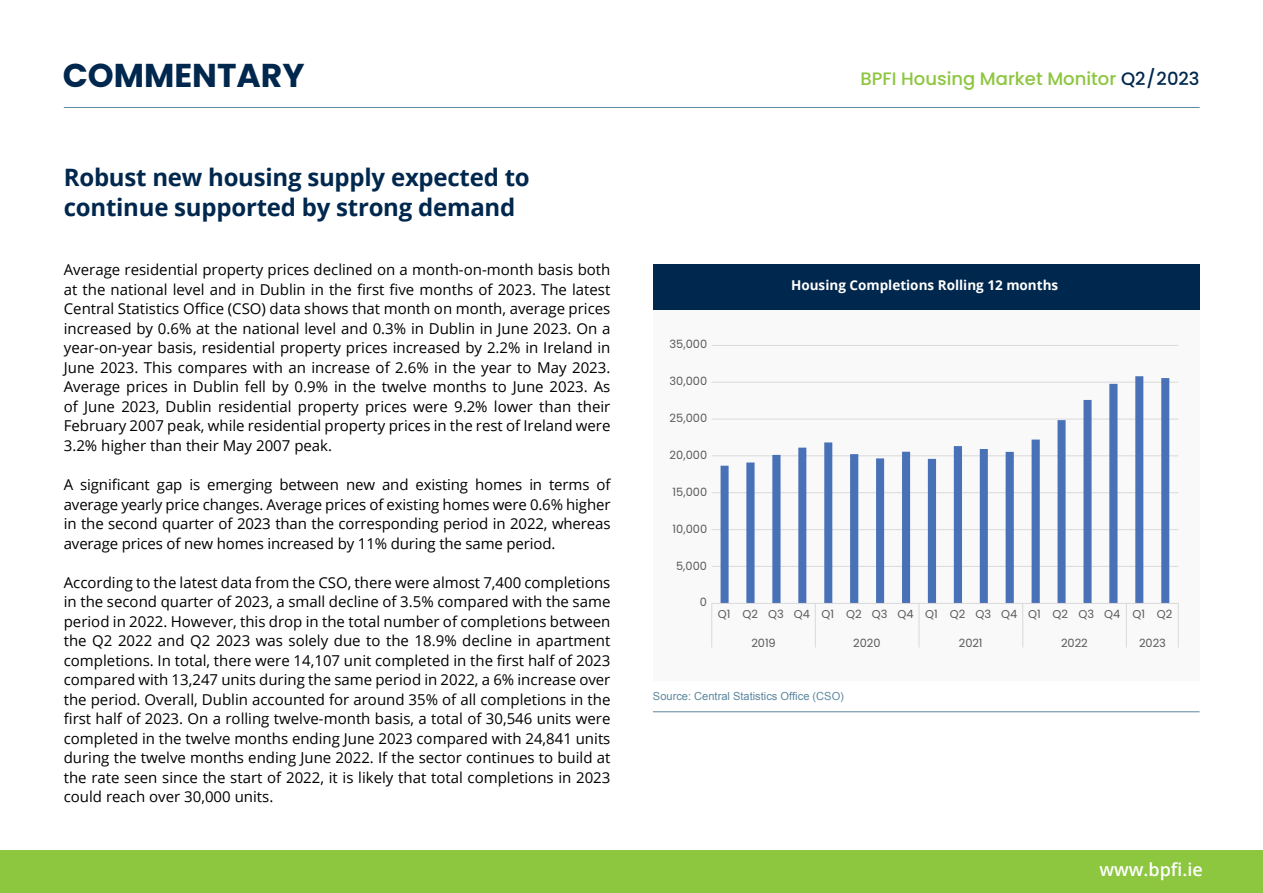
<style>
.page{position:relative;width:1263px;height:893px;background:#fff}
.page>*{position:absolute;margin:0;border:0;box-sizing:border-box;transform-origin:0 0}
.t1{font:700 33px "Poppins";color:#00274d}
.t2{font:700 24px/30px "Open Sans";letter-spacing:-.01em;color:#00274d}
.t3{font:500 18px "Poppins";color:#8dc63f}
.t4{font:600 18px "Open Sans";color:#fff}
.t5{font:15px/19.5px "Open Sans";color:#000;text-align:justify}
.t6{font:700 13.5px "Open Sans";color:#fff}
.t7{font:11.4px "Poppins";color:#595a5a}
.t8{font:11.1px "Arial";color:#5d87a1}
.s1{color:#00274d}
</style>
<div class="page">
<div style="left:0;top:850px;width:1263px;height:43px;background:#8dc63f"></div>
<hr style="left:653px;top:711px;width:546px;height:1px;background:#5d87a1">
<div style="left:653px;top:310px;width:546px;height:370px;background:#f9f9f9"></div>
<div style="left:653px;top:264px;width:546px;height:46px;background:#00274d"></div>
<hr style="left:64px;top:107px;width:1135px;height:1px;background:#5d87a1">
<hr style="left:712px;top:566px;width:466px;height:1px;background:#dad9d9">
<hr style="left:712px;top:529px;width:466px;height:1px;background:#dad9d9">
<hr style="left:712px;top:492px;width:466px;height:1px;background:#dad9d9">
<hr style="left:712px;top:455px;width:466px;height:1px;background:#dad9d9">
<hr style="left:712px;top:419px;width:466px;height:1px;background:#dad9d9">
<hr style="left:712px;top:382px;width:466px;height:1px;background:#dad9d9">
<hr style="left:712px;top:345px;width:466px;height:1px;background:#dad9d9">
<svg style="left:720px;top:376px;width:449px;height:227px"></svg>
<hr style="left:712px;top:603px;width:466px;height:1px;background:#dad9d9">
<svg style="left:711px;top:603px;width:1px;height:44px"></svg>
<svg style="left:815px;top:604px;width:1px;height:43px"></svg>
<svg style="left:918px;top:604px;width:1px;height:43px"></svg>
<svg style="left:1022px;top:604px;width:1px;height:43px"></svg>
<svg style="left:1126px;top:604px;width:1px;height:43px"></svg>
<svg style="left:1178px;top:603px;width:1px;height:44px"></svg>
<h1 class="t1" style="left:63px;top:56px;width:243px">COMMENTARY</h1>
<h2 class="t2" style="left:64px;top:162px;width:467px">Robust new housing supply expected to continue supported by strong demand</h2>
<p class="t5" style="left:64px;top:260px;width:548px">Average residential property prices declined on a month-on-month basis both at the national level and in Dublin in the first five months of 2023. The latest Central Statistics Office (CSO) data shows that month on month, average prices increased by 0.6% at the national level and 0.3% in Dublin in June 2023. On a year-on-year basis, residential property prices increased by 2.2% in Ireland in June 2023. This compares with an increase of 2.6% in the year to May 2023.<br>Average prices in Dublin fell by 0.9% in the twelve months to June 2023. As of June 2023, Dublin residential property prices were 9.2% lower than their February 2007 peak, while residential property prices in the rest of Ireland were 3.2% higher than their May 2007 peak.</p>
<p class="t5" style="left:64px;top:474px;width:548px">A significant gap is emerging between new and existing homes in terms of average yearly price changes. Average prices of existing homes were 0.6% higher in the second quarter of 2023 than the corresponding period in 2022, whereas average prices of new homes increased by 11% during the same period.</p>
<p class="t5" style="left:64px;top:572px;width:548px">According to the latest data from the CSO, there were almost 7,400 completions in the second quarter of 2023, a small decline of 3.5% compared with the same period in 2022. However, this drop in the total number of completions between the Q2 2022 and Q2 2023 was solely due to the 18.9% decline in apartment completions. In total, there were 14,107 unit completed in the first half of 2023 compared with 13,247 units during the same period in 2022, a 6% increase over the period. Overall, Dublin accounted for around 35% of all completions in the first half of 2023. On a rolling twelve-month basis, a total of 30,546 units were completed in the twelve months ending June 2023 compared with 24,841 units during the twelve months ending June 2022. If the sector continues to build at the rate seen since the start of 2022, it is likely that total completions in 2023 could reach over 30,000 units.</p>
<p class="t3" style="left:860px;top:68px;width:341px">BPFI Housing Market Monitor <span class="s1">Q2/2023</span></p>
<p class="t6" style="left:791px;top:276px;width:269px">Housing Completions Rolling 12 months</p>
<p class="t7" style="left:669px;top:340px;width:39px">35,000</p>
<p class="t7" style="left:669px;top:377px;width:39px">30,000</p>
<p class="t7" style="left:669px;top:414px;width:39px">25,000</p>
<p class="t7" style="left:669px;top:451px;width:39px">20,000</p>
<p class="t7" style="left:672px;top:487px;width:36px">15,000</p>
<p class="t7" style="left:672px;top:524px;width:36px">10,000</p>
<p class="t7" style="left:676px;top:561px;width:32px">5,000</p>
<p class="t7" style="left:700px;top:598px;width:9px">0</p>
<p class="t7" style="left:768px;top:609px;width:406px">Q3 Q4 Q1 Q2 Q3 Q4 Q1 Q2 Q3 Q4 Q1 Q2 Q3 Q4 Q1 Q2</p>
<p class="t7" style="left:718px;top:609px;width:41px">Q1 Q2</p>
<p class="t7" style="left:751px;top:639px;width:26px">2019</p>
<p class="t7" style="left:853px;top:639px;width:29px">2020</p>
<p class="t7" style="left:959px;top:639px;width:25px">2021</p>
<p class="t7" style="left:1061px;top:639px;width:28px">2022</p>
<p class="t7" style="left:1139px;top:639px;width:28px">2023</p>
<p class="t8" style="left:653px;top:689px;width:193px">Source: Central Statistics Office (CSO)</p>
<p class="t4" style="left:1099px;top:857px;width:105px">www.bpfi.ie</p>
</div>
